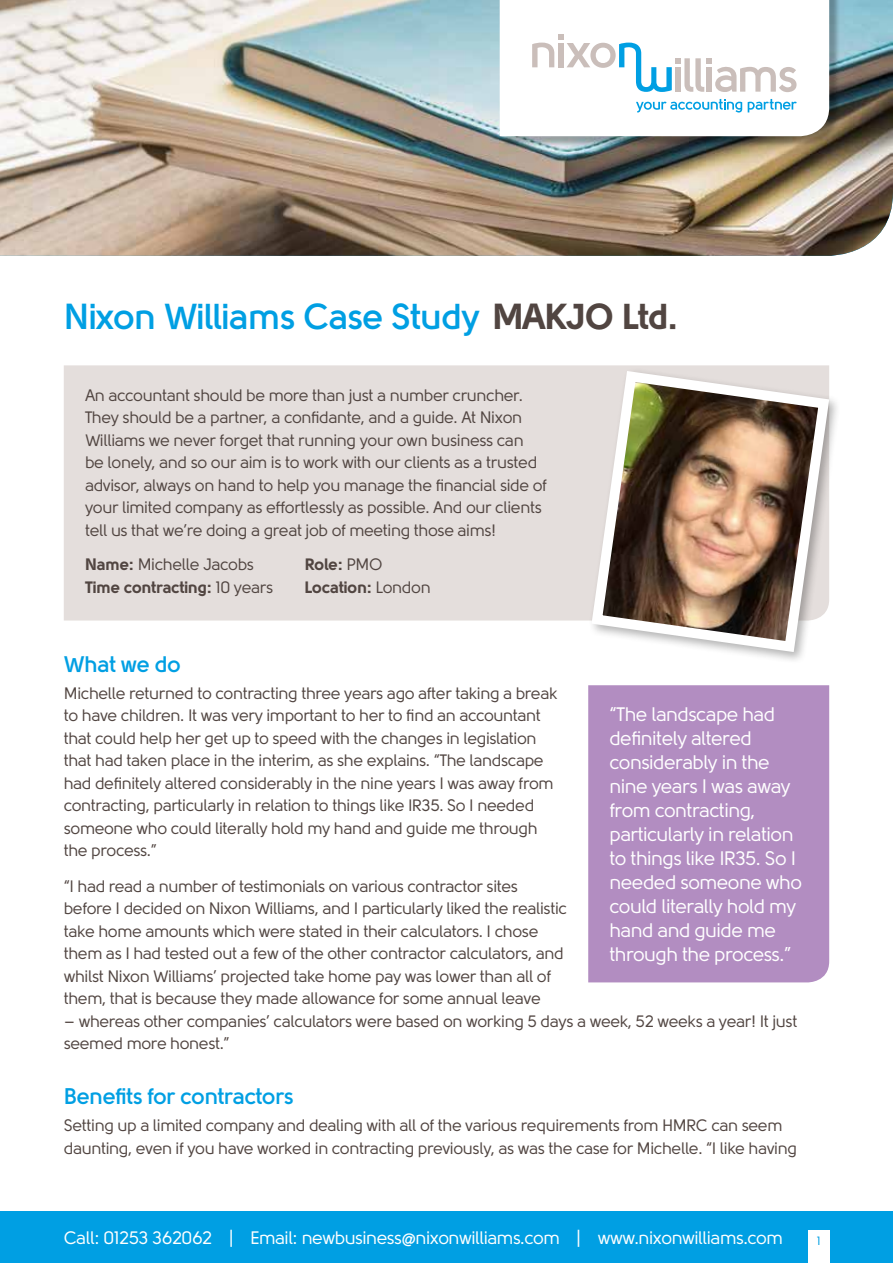
<style>
.page{position:relative;width:893px;height:1263px;background:#fff}
.page>*{position:absolute;margin:0;border:0;box-sizing:border-box;transform-origin:0 0}
.t1{font:700 36px "Solomon";letter-spacing:-.02em;color:#009fe3}
.t2{font:700 22.5px "Solomon";letter-spacing:-.02em;color:#009fe3}
.t3{font:19.5px/24px "Solomon";letter-spacing:-.025em;color:#fff}
.t4{font:18px "Solomon";letter-spacing:-.025em;color:#fff}
.t5{font:16.5px/22.5px "Solomon";letter-spacing:-.02em;color:#514541}
.t6{font:900 16.5px/22.5px "Solomon";letter-spacing:-.02em;color:#514541}
.t7{font:12px "Solomon";color:#009fe3}
.s1{font-weight:900;color:#514541}
.s2{font-weight:400}
</style>
<div class="page">
<div style="left:0;top:1212px;width:893px;height:51px;background:#009fe3"></div>
<div style="left:808px;top:1230px;width:21px;height:33px;background:#fff"></div>
<img style="left:0;top:0;width:893px;height:256px">
<div style="left:501px;top:0;width:339px;height:147px;background:#000;opacity:.3"></div>
<svg style="left:500px;top:0;width:329px;height:136px"></svg>
<div style="left:588px;top:685px;width:241px;height:297px;background:#b28dc1"></div>
<div style="left:64px;top:365px;width:522px;height:255px;background:#e4dedc"></div>
<img style="left:586px;top:365px;width:249px;height:293px">
<h1 class="t1" style="left:64px;top:296px;width:616px">Nixon Williams Case Study <span class="s1">MAKJO Ltd.</span></h1>
<p class="t5" style="left:85px;top:384px;width:463px">An accountant should be more than just a number cruncher.<br>They should be a partner, a confidante, and a guide. At Nixon Williams we never forget that running your own business can<br>be lonely, and so our aim is to work with our clients as a trusted advisor, always on hand to help you manage the financial side of your limited company as effortlessly as possible. And our clients tell us that we’re doing a great job of meeting those aims!</p>
<p class="t6" style="left:85px;top:553px;width:190px">Name: <span class="s2">Michelle Jacobs<br></span>Time contracting: <span class="s2">10 years</span></p>
<p class="t6" style="left:305px;top:553px;width:127px">Role: <span class="s2">PMO<br></span>Location: <span class="s2">London</span></p>
<h2 class="t2" style="left:64px;top:651px;width:119px">What we do</h2>
<p class="t5" style="left:64px;top:682px;width:495px">Michelle returned to contracting three years ago after taking a break to have children. It was very important to her to find an accountant that could help her get up to speed with the changes in legislation that had taken place in the interim, as she explains. “The landscape had definitely altered considerably in the nine years I was away from contracting, particularly in relation to things like IR35. So I needed someone who could literally hold my hand and guide me through the process.”</p>
<p class="t5" style="left:64px;top:875px;width:505px">“I had read a number of testimonials on various contractor sites before I decided on Nixon Williams, and I particularly liked the realistic take home amounts which were stated in their calculators. I chose them as I had tested out a few of the other contractor calculators, and whilst Nixon Williams’ projected take home pay was lower than all of them, that is because they made allowance for some annual leave</p>
<p class="t5" style="left:64px;top:1010px;width:735px">– whereas other companies’ calculators were based on working 5 days a week, 52 weeks a year! It just seemed more honest.”</p>
<h2 class="t2" style="left:64px;top:1083px;width:231px">Benefits for contractors</h2>
<p class="t5" style="left:64px;top:1114px;width:735px">Setting up a limited company and dealing with all of the various requirements from HMRC can seem daunting, even if you have worked in contracting previously, as was the case for Michelle. “I like having</p>
<p class="t3" style="left:609px;top:702px;width:194px">“The landscape had definitely altered considerably in the nine years I was away from contracting, particularly in relation to things like IR35. So I needed someone who could literally hold my hand and guide me through the process.”</p>
<p class="t4" style="left:64px;top:1228px;width:721px">Call: 01253 362062 | Email: newbusiness@nixonwilliams.com | www.nixonwilliams.com</p>
<p class="t7" style="left:817px;top:1234px;width:5px">1</p>
</div>
